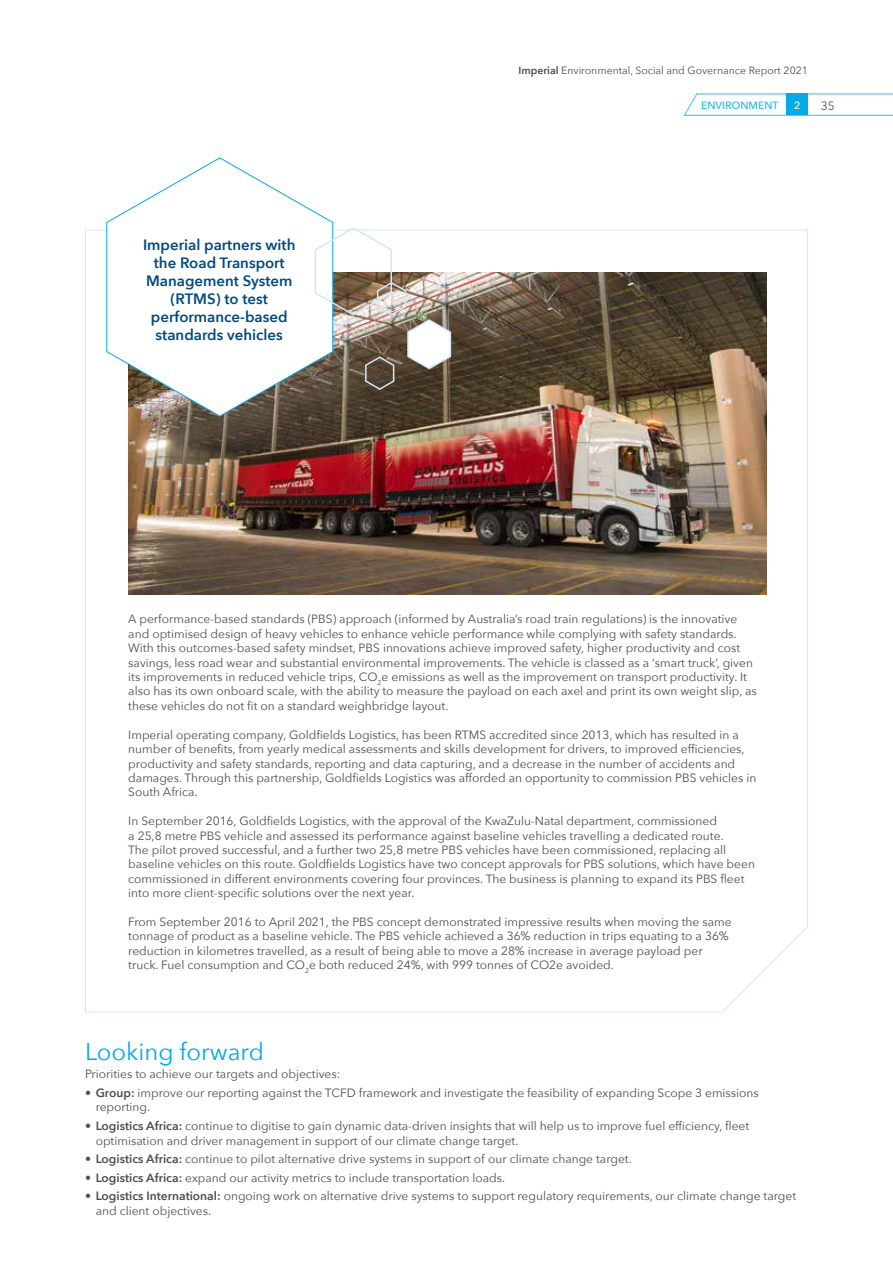
<style>
.page{position:relative;width:893px;height:1263px;background:#fff}
.page>*{position:absolute;margin:0;border:0;box-sizing:border-box;transform-origin:0 0}
.t1{font:24px "Avenir Next";color:#00abe6}
.t2{font:600 15px/18px "Avenir Next";color:#004a80;text-align:center}
.t3{font:12px/14.4px "Avenir Next";color:#4d4d4f}
.t4{font:10.5px "Avenir Next";color:#4d4d4f}
.t5{font:500 10.5px "Avenir Next";color:#24b4e9}
.t6{font:500 10.5px "Avenir Next";color:#fff}
.s1{font-weight:600}
</style>
<div class="page">
<svg style="left:683px;top:93px;width:210px;height:23px"></svg>
<div style="left:787px;top:94px;width:21px;height:21px;background:#00abe6"></div>
<img style="left:85px;top:229px;width:723px;height:784px">
<svg style="left:105px;top:157px;width:229px;height:260px"></svg>
<img style="left:313px;top:226px;width:139px;height:165px">
<p class="t4" style="left:518px;top:62px;width:291px"><span class="s1">Imperial</span> Environmental, Social and Governance Report 2021</p>
<p class="t2" style="left:143px;top:235px;width:154px">Imperial partners with the Road Transport<br>Management System (RTMS) to test performance-based standards vehicles</p>
<p class="t5" style="left:701px;top:97px;width:79px">ENVIRONMENT</p>
<p class="t6" style="left:794px;top:97px;width:8px">2</p>
<p class="t3" style="left:821px;top:98px;width:15px">35</p>
<p class="t3" style="left:128px;top:612px;width:630px">A performance-based standards (PBS) approach (informed by Australia’s road train regulations) is the innovative and optimised design of heavy vehicles to enhance vehicle performance while complying with safety standards.<br>With this outcomes-based safety mindset, PBS innovations achieve improved safety, higher productivity and cost savings, less road wear and substantial environmental improvements. The vehicle is classed as a ‘smart truck’, given its improvements in reduced vehicle trips, CO<sub>2</sub>e emissions as well as the improvement on transport productivity. It also has its own onboard scale, with the ability to measure the payload on each axel and print its own weight slip, as these vehicles do not fit on a standard weighbridge layout.</p>
<p class="t3" style="left:128px;top:727px;width:630px">Imperial operating company, Goldfields Logistics, has been RTMS accredited since 2013, which has resulted in a number of benefits, from yearly medical assessments and skills development for drivers, to improved efficiencies, productivity and safety standards, reporting and data capturing, and a decrease in the number of accidents and damages. Through this partnership, Goldfields Logistics was afforded an opportunity to commission PBS vehicles in South Africa.</p>
<p class="t3" style="left:128px;top:813px;width:628px">In September 2016, Goldfields Logistics, with the approval of the KwaZulu-Natal department, commissioned<br>a 25,8 metre PBS vehicle and assessed its performance against baseline vehicles travelling a dedicated route.<br>The pilot proved successful, and a further two 25,8 metre PBS vehicles have been commissioned, replacing all baseline vehicles on this route. Goldfields Logistics have two concept approvals for PBS solutions, which have been commissioned in different environments covering four provinces. The business is planning to expand its PBS fleet into more client-specific solutions over the next year.</p>
<p class="t3" style="left:128px;top:914px;width:605px">From September 2016 to April 2021, the PBS concept demonstrated impressive results when moving the same tonnage of product as a baseline vehicle. The PBS vehicle achieved a 36% reduction in trips equating to a 36% reduction in kilometres travelled, as a result of being able to move a 28% increase in average payload per truck. Fuel consumption and CO<sub>2</sub>e both reduced 24%, with 999 tonnes of CO2e avoided.</p>
<h1 class="t1" style="left:85px;top:1031px;width:181px">Looking forward</h1>
<p class="t3" style="left:85px;top:1066px;width:257px">Priorities to achieve our targets and objectives:</p>
<p class="t3" style="left:96px;top:1085px;width:665px;text-indent:-11px"><span class="s1">• Group:</span> improve our reporting against the TCFD framework and investigate the feasibility of expanding Scope 3 emissions reporting.</p>
<p class="t3" style="left:96px;top:1118px;width:655px;text-indent:-11px"><span class="s1">• Logistics Africa:</span> continue to digitise to gain dynamic data-driven insights that will help us to improve fuel efficiency, fleet optimisation and driver management in support of our climate change target.</p>
<p class="t3" style="left:85px;top:1151px;width:548px"><span class="s1">• Logistics Africa:</span> continue to pilot alternative drive systems in support of our climate change target.</p>
<p class="t3" style="left:85px;top:1170px;width:422px"><span class="s1">• Logistics Africa:</span> expand our activity metrics to include transportation loads.</p>
<p class="t3" style="left:96px;top:1188px;width:702px;text-indent:-11px"><span class="s1">• Logistics International:</span> ongoing work on alternative drive systems to support regulatory requirements, our climate change target and client objectives.</p>
</div>
